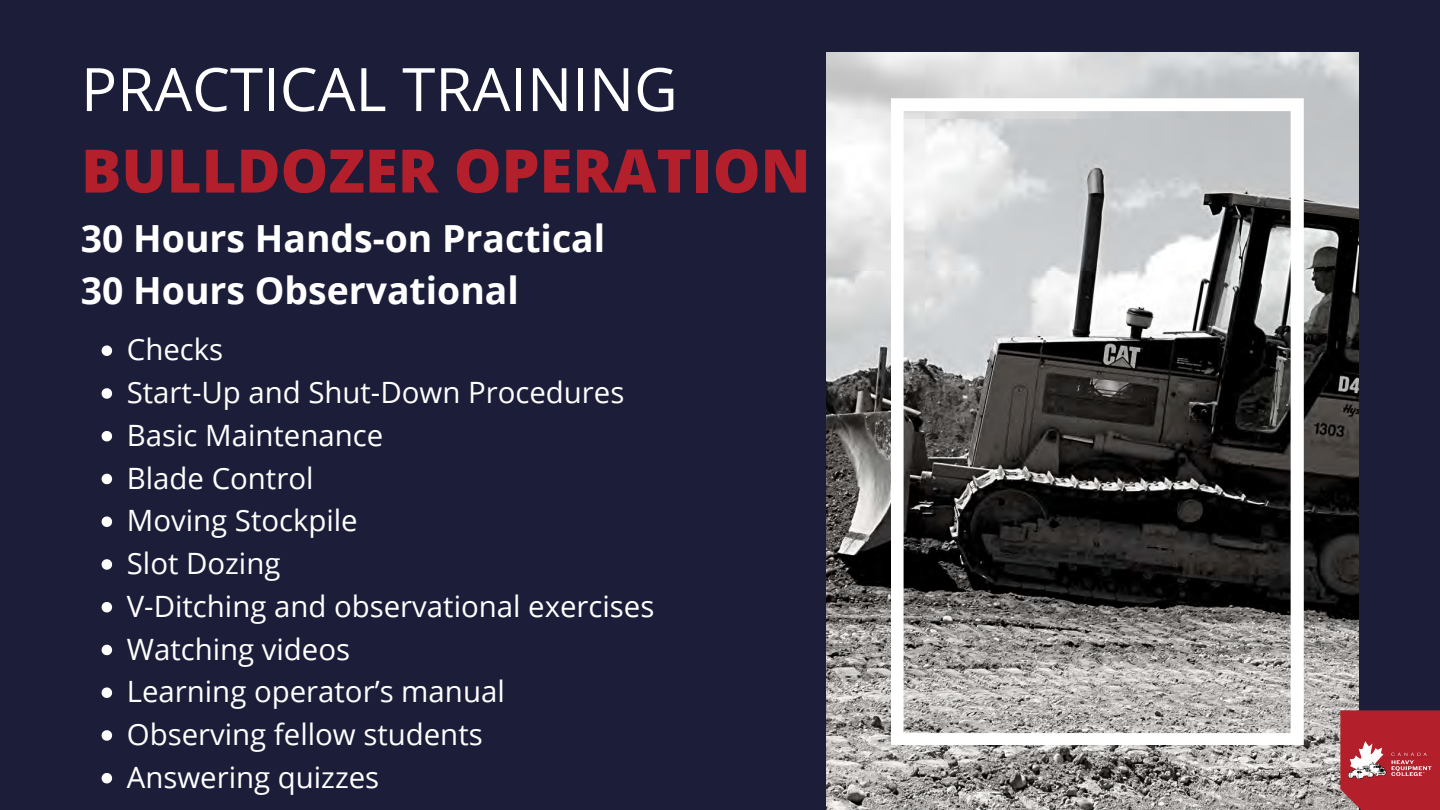
<style>
.page{position:relative;width:1440px;height:810px;background:#1b1d39}
.page>*{position:absolute;margin:0;border:0;box-sizing:border-box;transform-origin:0 0}
.t1{font:800 60px "Open Sans";color:#b31f2b}
.t2{font:60px "Open Sans";color:#fff}
.t3{font:700 37.4px/51.8px "Open Sans";color:#fff}
.t4{font:29.4px/42.8px "Open Sans";color:#fff}
</style>
<div class="page">
<img style="left:826px;top:53px;width:533px;height:757px">
<div style="left:1340px;top:710px;width:100px;height:100px;background:#b31f2b"></div>
<svg style="left:102px;top:345px;width:10px;height:11px"></svg>
<svg style="left:102px;top:388px;width:10px;height:11px"></svg>
<svg style="left:102px;top:431px;width:10px;height:10px"></svg>
<svg style="left:102px;top:474px;width:10px;height:10px"></svg>
<svg style="left:102px;top:516px;width:10px;height:11px"></svg>
<svg style="left:102px;top:559px;width:10px;height:11px"></svg>
<svg style="left:102px;top:602px;width:10px;height:10px"></svg>
<svg style="left:102px;top:645px;width:10px;height:10px"></svg>
<svg style="left:102px;top:687px;width:10px;height:11px"></svg>
<svg style="left:102px;top:730px;width:10px;height:11px"></svg>
<svg style="left:102px;top:773px;width:10px;height:10px"></svg>
<svg style="left:891px;top:98px;width:413px;height:647px;background:#878786"></svg>
<img style="left:1349px;top:742px;width:82px;height:37px">
<h1 class="t2" style="left:81px;top:47px;width:598px">PRACTICAL TRAINING</h1>
<h1 class="t1" style="left:81px;top:128px;width:731px">BULLDOZER OPERATION</h1>
<p class="t3" style="left:81px;top:211px;width:526px">30 Hours Hands-on Practical<br>30 Hours Observational</p>
<p class="t4" style="left:127px;top:328px;width:529px">Checks<br>Start-Up and Shut-Down Procedures<br>Basic Maintenance<br>Blade Control<br>Moving Stockpile<br>Slot Dozing<br>V-Ditching and observational exercises<br>Watching videos<br>Learning operator’s manual<br>Observing fellow students<br>Answering quizzes</p>
</div>
